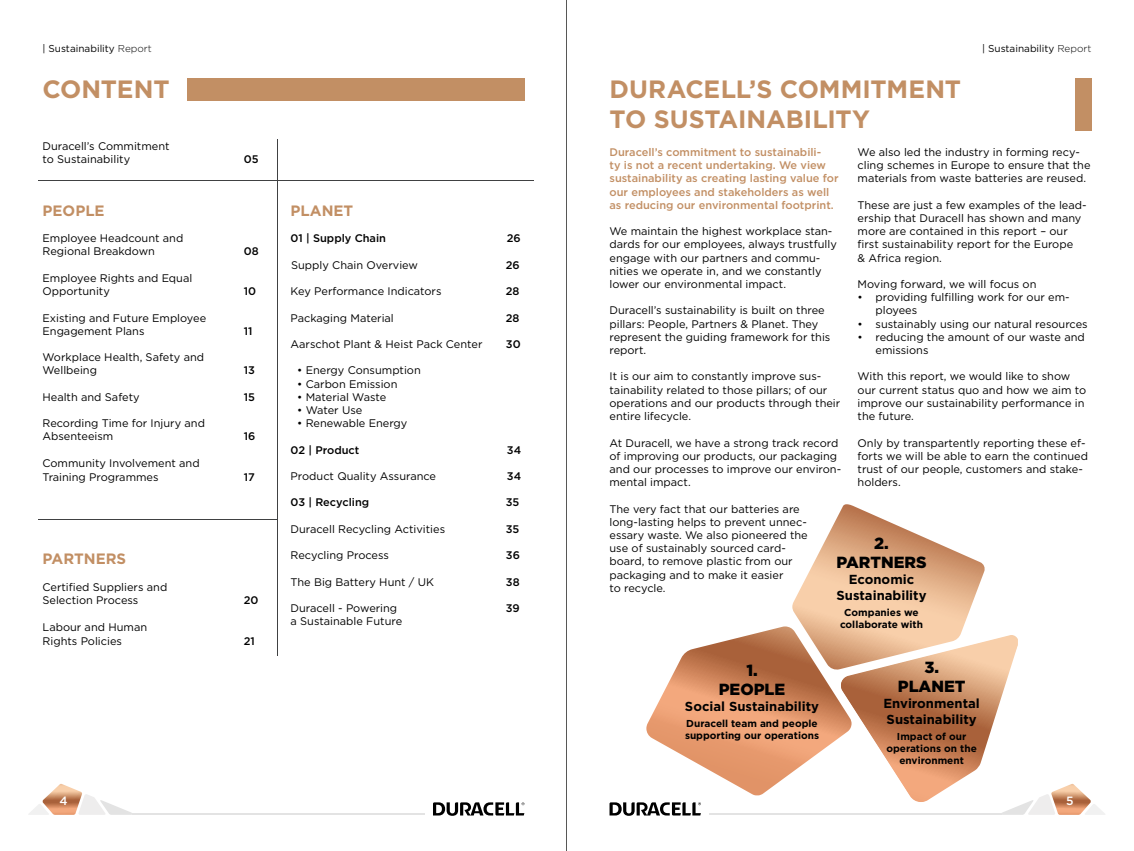
<style>
.page{position:relative;width:1134px;height:851px;background:#fff}
.page>*{position:absolute;margin:0;border:0;box-sizing:border-box;transform-origin:0 0}
.t1{font:700 25px/30px "Gotham";letter-spacing:-.005em;color:#c28f64}
.t2{font:900 16.1px/19.3px "Gotham";color:#000;text-align:center}
.t3{font:700 15px "Gotham";color:#c28f64}
.t4{font:700 13.1px/15.7px "Gotham";color:#000;text-align:center}
.t5{font:500 12px "Gotham";color:#fff}
.t6{font:11px/13.2px "Gotham";color:#000}
.t7{font:500 11px/13.2px "Gotham";color:#c28f64}
.t8{font:500 11px "Gotham";color:#000}
.t9{font:700 10.1px/12.1px "Gotham";color:#000;text-align:center}
.t10{font:10px "Gotham";color:#000}
.s1{font-weight:300}
</style>
<div class="page">
<svg style="left:29px;top:784px;width:103px;height:30px"></svg>
<svg style="left:433px;top:802px;width:91px;height:13px"></svg>
<hr style="left:132px;top:813px;width:293px;height:1px;background:#e3e3e3">
<svg style="left:609px;top:504px;width:496px;height:311px"></svg>
<div style="left:187px;top:78px;width:337px;height:22px;background:#c28f64"></div>
<hr style="left:277px;top:139px;width:1px;height:516px;background:#404142">
<hr style="left:39px;top:519px;width:238px;height:1px;background:#404142">
<hr style="left:38px;top:180px;width:239px;height:1px;background:#404142">
<hr style="left:277px;top:180px;width:257px;height:1px;background:#404142">
<div style="left:1075px;top:78px;width:16px;height:53px;background:#c28f64"></div>
<hr style="left:567px;top:0;width:1px;height:850px;background:#575756">
<p class="t10" style="left:43px;top:42px;width:111px">| Sustainability <span class="s1">Report</span></p>
<p class="t10" style="left:982px;top:42px;width:111px">| Sustainability <span class="s1">Report</span></p>
<h1 class="t1" style="left:43px;top:74px;width:129px">CONTENT</h1>
<h1 class="t1" style="left:609px;top:74px;width:353px">DURACELL’S COMMITMENT<br>TO SUSTAINABILITY</h1>
<p class="t7" style="left:609px;top:145px;width:231px">Duracell’s commitment to sustainabili-<br>ty is not a recent undertaking. We view sustainability as creating lasting value for our employees and stakeholders as well as reducing our environmental footprint.</p>
<p class="t6" style="left:609px;top:224px;width:229px">We maintain the highest workplace stan&shy;dards for our employees, always trustfully engage with our partners and commu&shy;nities we operate in, and we constantly lower our environmental impact.</p>
<p class="t6" style="left:609px;top:303px;width:222px">Duracell’s sustainability is built on three pillars: People, Partners &amp; Planet. They represent the guiding framework for this report.</p>
<p class="t6" style="left:609px;top:369px;width:232px">It is our aim to constantly improve sus&shy;tainability related to those pillars; of our operations and our products through their entire lifecycle.</p>
<p class="t6" style="left:609px;top:435px;width:233px">At Duracell, we have a strong track record of improving our products, our packaging and our processes to improve our environ&shy;mental impact.</p>
<p class="t6" style="left:609px;top:501px;width:200px">The very fact that our batteries are long-lasting helps to prevent unnec&shy;essary waste. We also pioneered the use of sustainably sourced card&shy;board, to remove plastic from our packaging and to make it easier<br>to recycle.</p>
<p class="t6" style="left:43px;top:139px;width:129px">Duracell’s Commitment to Sustainability</p>
<p class="t6" style="left:857px;top:145px;width:234px">We also led the industry in forming recy&shy;cling schemes in Europe to ensure that the materials from waste batteries are reused.</p>
<p class="t6" style="left:857px;top:198px;width:230px">These are just a few examples of the lead&shy;ership that Duracell has shown and many more are contained in this report – our first sustainability report for the Europe<br>&amp; Africa region.</p>
<p class="t6" style="left:857px;top:277px;width:180px">Moving forward, we will focus on</p>
<p class="t6" style="left:875px;top:290px;width:196px;text-indent:-18px">• providing fulfilling work for our em&shy;ployees</p>
<p class="t6" style="left:857px;top:317px;width:232px">• sustainably using our natural resources</p>
<p class="t6" style="left:875px;top:330px;width:211px;text-indent:-18px">• reducing the amount of our waste and emissions</p>
<p class="t6" style="left:857px;top:369px;width:230px">With this report, we would like to show our current status quo and how we aim to improve our sustainability performance in the future.</p>
<p class="t6" style="left:857px;top:435px;width:232px">Only by transpartently reporting these ef&shy;forts we will be able to earn the continued trust of our people, customers and stake&shy;holders.</p>
<p class="t8" style="left:244px;top:152px;width:16px">05</p>
<h3 class="t3" style="left:43px;top:200px;width:64px">PEOPLE</h3>
<p class="t6" style="left:43px;top:231px;width:142px">Employee Headcount and<br>Regional Breakdown</p>
<h3 class="t3" style="left:291px;top:200px;width:64px">PLANET</h3>
<p class="t8" style="left:291px;top:231px;width:97px">01 | Supply Chain</p>
<p class="t8" style="left:507px;top:231px;width:15px">26</p>
<p class="t6" style="left:291px;top:258px;width:128px">Supply Chain Overview</p>
<p class="t8" style="left:506px;top:257px;width:15px">26</p>
<p class="t6" style="left:291px;top:284px;width:152px">Key Performance Indicators</p>
<p class="t8" style="left:506px;top:284px;width:15px">28</p>
<p class="t6" style="left:291px;top:311px;width:105px">Packaging Material</p>
<p class="t8" style="left:506px;top:310px;width:15px">28</p>
<p class="t6" style="left:291px;top:337px;width:193px">Aarschot Plant &amp; Heist Pack Center</p>
<p class="t8" style="left:506px;top:337px;width:16px">30</p>
<p class="t6" style="left:297px;top:363px;width:125px">• Energy Consumption</p>
<p class="t6" style="left:297px;top:377px;width:102px">• Carbon Emission</p>
<p class="t6" style="left:297px;top:390px;width:91px">• Material Waste</p>
<p class="t6" style="left:297px;top:403px;width:67px">• Water Use</p>
<p class="t6" style="left:297px;top:416px;width:112px">• Renewable Energy</p>
<p class="t8" style="left:291px;top:442px;width:70px">02 | Product</p>
<p class="t8" style="left:507px;top:442px;width:16px">34</p>
<p class="t6" style="left:291px;top:469px;width:147px">Product Quality Assurance</p>
<p class="t8" style="left:507px;top:469px;width:16px">34</p>
<p class="t8" style="left:291px;top:495px;width:80px">03 | Recycling</p>
<p class="t8" style="left:506px;top:495px;width:15px">35</p>
<p class="t6" style="left:291px;top:522px;width:156px">Duracell Recycling Activities</p>
<p class="t8" style="left:506px;top:521px;width:15px">35</p>
<p class="t6" style="left:291px;top:548px;width:100px">Recycling Process</p>
<p class="t8" style="left:506px;top:548px;width:16px">36</p>
<p class="t6" style="left:291px;top:575px;width:145px">The Big Battery Hunt / UK</p>
<p class="t8" style="left:506px;top:574px;width:15px">38</p>
<p class="t6" style="left:291px;top:601px;width:108px">Duracell - Powering</p>
<p class="t8" style="left:506px;top:601px;width:15px">39</p>
<p class="t6" style="left:291px;top:614px;width:113px">a Sustainable Future</p>
<p class="t8" style="left:244px;top:244px;width:16px">08</p>
<p class="t6" style="left:43px;top:271px;width:151px">Employee Rights and Equal<br>Opportunity</p>
<p class="t8" style="left:244px;top:284px;width:14px">10</p>
<p class="t6" style="left:43px;top:311px;width:165px">Existing and Future Employee<br>Engagement Plans</p>
<p class="t8" style="left:244px;top:323px;width:10px">11</p>
<p class="t6" style="left:43px;top:350px;width:163px">Workplace Health, Safety and<br>Wellbeing</p>
<p class="t8" style="left:244px;top:363px;width:13px">13</p>
<p class="t6" style="left:43px;top:390px;width:99px">Health and Safety</p>
<p class="t8" style="left:244px;top:389px;width:13px">15</p>
<p class="t6" style="left:43px;top:416px;width:164px">Recording Time for Injury and<br>Absenteeism</p>
<p class="t8" style="left:244px;top:429px;width:13px">16</p>
<p class="t6" style="left:43px;top:455px;width:159px;line-height:14.4px">Community Involvement and<br>Training Programmes</p>
<p class="t8" style="left:244px;top:470px;width:13px">17</p>
<h2 class="t2" style="left:836px;top:533px;width:92px">2.<br>PARTNERS</h2>
<p class="t4" style="left:836px;top:571px;width:92px">Economic<br>Sustainability</p>
<p class="t9" style="left:840px;top:606px;width:85px">Companies we collaborate with</p>
<h2 class="t2" style="left:898px;top:657px;width:69px">3.<br>PLANET</h2>
<p class="t4" style="left:883px;top:695px;width:98px;line-height:16px;text-align:left">Environmental<br>Sustainability</p>
<p class="t9" style="left:886px;top:730px;width:92px">Impact of our operations on the environment</p>
<h3 class="t3" style="left:43px;top:548px;width:85px">PARTNERS</h3>
<p class="t6" style="left:43px;top:579px;width:126px">Certified Suppliers and<br>Selection Process</p>
<p class="t8" style="left:244px;top:592px;width:16px">20</p>
<p class="t6" style="left:43px;top:620px;width:106px">Labour and Human<br>Rights Policies</p>
<p class="t8" style="left:244px;top:633px;width:13px">21</p>
<h2 class="t2" style="left:719px;top:660px;width:68px">1.<br>PEOPLE</h2>
<p class="t4" style="left:685px;top:698px;width:136px">Social Sustainability</p>
<p class="t9" style="left:685px;top:716px;width:136px;text-align:left">Duracell team and people supporting our operations</p>
<p class="t5" style="left:60px;top:792px;width:10px">4</p>
<p class="t5" style="left:1066px;top:792px;width:9px">5</p>
</div>
